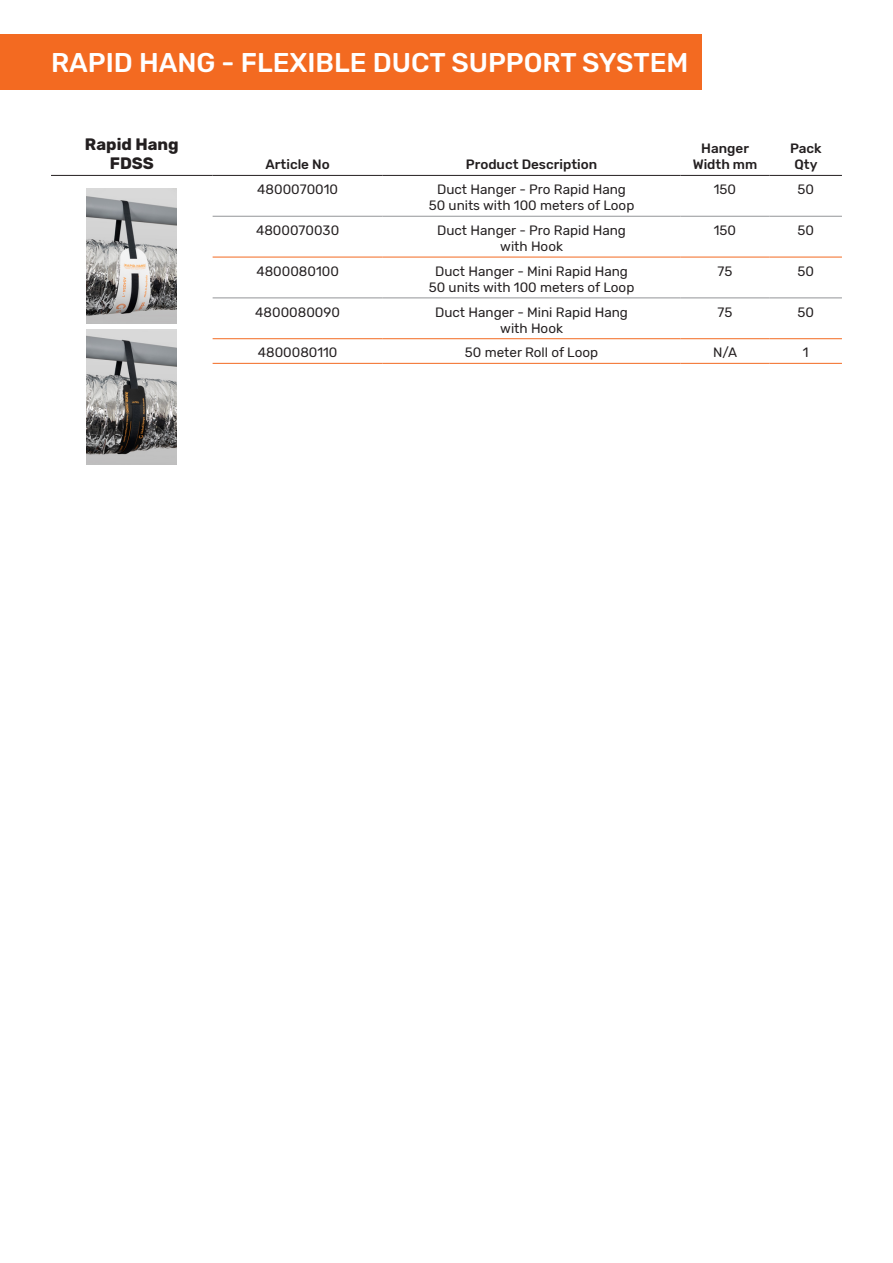
<style>
.page{position:relative;width:893px;height:1263px;background:#fff}
.page>*{position:absolute;margin:0;border:0;box-sizing:border-box;transform-origin:0 0}
.Heading_Title{font:500 27px "Rubik";color:#fff}
.Product_title{font:700 16.5px "Rubik";color:#231f20}
.Table_body_text{font:13.5px/16.2px "Rubik";color:#231f20;text-align:center}
.Table_header_text{font:500 13.5px/16.2px "Rubik";color:#231f20;text-align:center}
</style>
<div class="page">
<hr style="left:213px;top:216px;width:170px;height:1px;background:#939598">
<hr style="left:383px;top:216px;width:297px;height:1px;background:#939598">
<hr style="left:680px;top:216px;width:90px;height:1px;background:#939598">
<hr style="left:770px;top:216px;width:72px;height:1px;background:#939598">
<hr style="left:213px;top:257px;width:170px;height:1px;background:#f36a21">
<hr style="left:383px;top:257px;width:297px;height:1px;background:#f36a21">
<hr style="left:680px;top:257px;width:90px;height:1px;background:#f36a21">
<hr style="left:770px;top:257px;width:72px;height:1px;background:#f36a21">
<hr style="left:213px;top:338px;width:170px;height:1px;background:#f36a21">
<hr style="left:383px;top:338px;width:297px;height:1px;background:#f36a21">
<hr style="left:680px;top:338px;width:90px;height:1px;background:#f36a21">
<hr style="left:770px;top:338px;width:72px;height:1px;background:#f36a21">
<hr style="left:213px;top:363px;width:170px;height:1px;background:#f36a21">
<hr style="left:383px;top:363px;width:297px;height:1px;background:#f36a21">
<hr style="left:680px;top:363px;width:90px;height:1px;background:#f36a21">
<hr style="left:770px;top:363px;width:72px;height:1px;background:#f36a21">
<hr style="left:51px;top:175px;width:162px;height:1px;background:#231f20">
<hr style="left:213px;top:175px;width:170px;height:1px;background:#231f20">
<hr style="left:383px;top:175px;width:297px;height:1px;background:#231f20">
<hr style="left:680px;top:175px;width:90px;height:1px;background:#231f20">
<hr style="left:770px;top:175px;width:72px;height:1px;background:#231f20">
<hr style="left:213px;top:297px;width:170px;height:1px;background:#939598">
<hr style="left:383px;top:297px;width:297px;height:1px;background:#939598">
<hr style="left:680px;top:297px;width:90px;height:1px;background:#939598">
<hr style="left:770px;top:297px;width:72px;height:1px;background:#939598">
<img style="left:87px;top:188px;width:90px;height:135px">
<div style="left:0;top:34px;width:701px;height:55px;background:#f36a21"></div>
<img style="left:86px;top:329px;width:90px;height:135px">
<p class="Heading_Title" style="left:51px;top:47px;width:639px">RAPID HANG - FLEXIBLE DUCT SUPPORT SYSTEM</p>
<p class="Product_title" style="left:85px;top:134px;width:95px">Rapid Hang</p>
<p class="Product_title" style="left:110px;top:154px;width:46px">FDSS</p>
<p class="Table_header_text" style="left:266px;top:157px;width:66px">Article No</p>
<p class="Table_header_text" style="left:466px;top:157px;width:133px">Product Description</p>
<p class="Table_body_text" style="left:257px;top:182px;width:82px">4800070010</p>
<p class="Table_body_text" style="left:437px;top:182px;width:190px">Duct Hanger - Pro Rapid Hang</p>
<p class="Table_body_text" style="left:429px;top:198px;width:207px">50 units with 100 meters of Loop</p>
<p class="Table_header_text" style="left:693px;top:141px;width:66px">Hanger<br>Width mm</p>
<p class="Table_header_text" style="left:790px;top:141px;width:33px">Pack<br>Qty</p>
<p class="Table_body_text" style="left:714px;top:182px;width:24px">150</p>
<p class="Table_body_text" style="left:797px;top:182px;width:18px">50</p>
<p class="Table_body_text" style="left:256px;top:222px;width:85px">4800070030</p>
<p class="Table_body_text" style="left:437px;top:222px;width:190px">Duct Hanger - Pro Rapid Hang with Hook</p>
<p class="Table_body_text" style="left:714px;top:222px;width:24px">150</p>
<p class="Table_body_text" style="left:797px;top:222px;width:18px">50</p>
<p class="Table_body_text" style="left:256px;top:263px;width:84px">4800080100</p>
<p class="Table_body_text" style="left:435px;top:263px;width:194px">Duct Hanger - Mini Rapid Hang</p>
<p class="Table_body_text" style="left:429px;top:279px;width:207px">50 units with 100 meters of Loop</p>
<p class="Table_body_text" style="left:718px;top:263px;width:16px">75</p>
<p class="Table_body_text" style="left:797px;top:263px;width:18px">50</p>
<p class="Table_body_text" style="left:255px;top:304px;width:86px">4800080090</p>
<p class="Table_body_text" style="left:435px;top:304px;width:194px">Duct Hanger - Mini Rapid Hang with Hook</p>
<p class="Table_body_text" style="left:718px;top:304px;width:16px">75</p>
<p class="Table_body_text" style="left:797px;top:304px;width:18px">50</p>
<p class="Table_body_text" style="left:258px;top:345px;width:81px">4800080110</p>
<p class="Table_body_text" style="left:465px;top:345px;width:135px">50 meter Roll of Loop</p>
<p class="Table_body_text" style="left:713px;top:345px;width:25px">N/A</p>
<p class="Table_body_text" style="left:803px;top:345px;width:7px">1</p>
</div>
